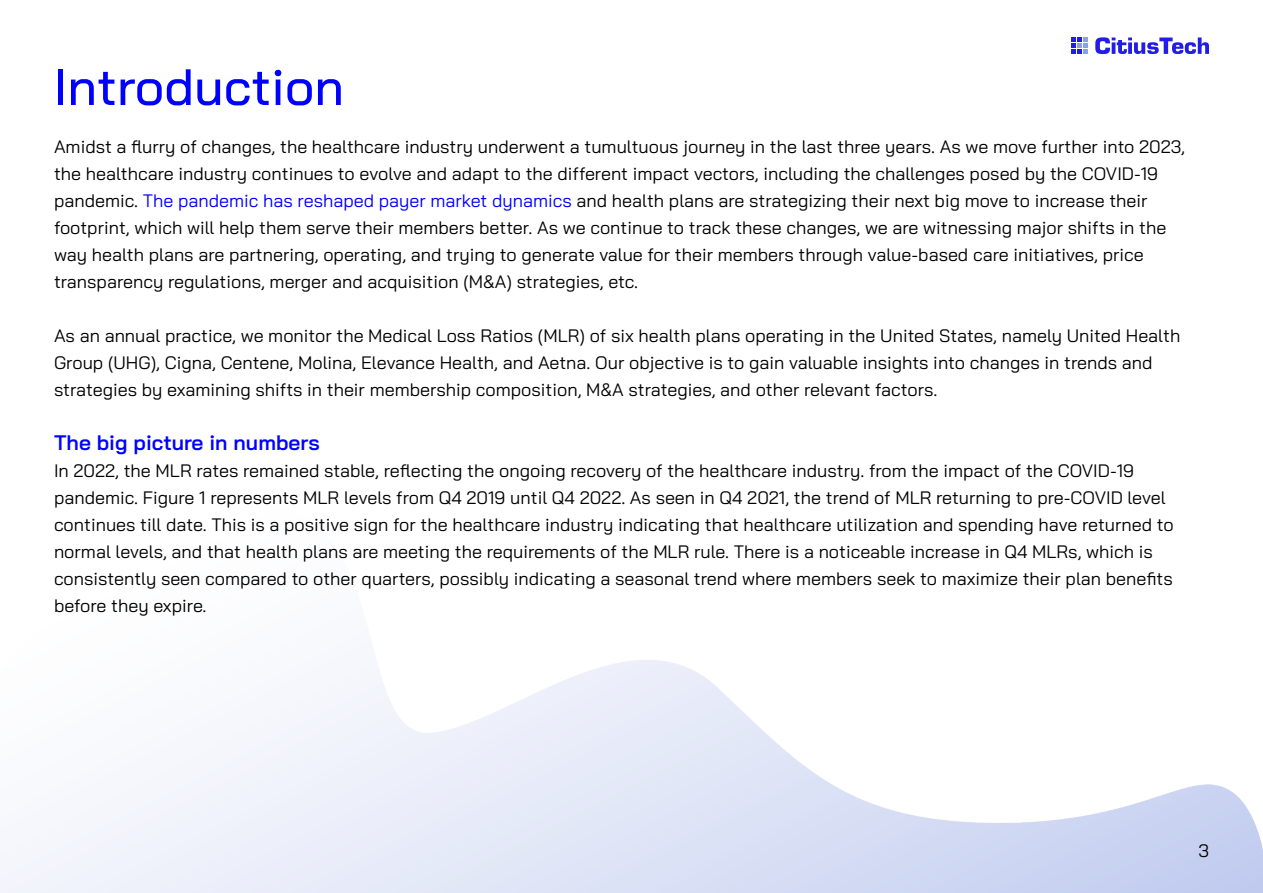
<style>
.page{position:relative;width:1263px;height:893px;background:#fff}
.page>*{position:absolute;margin:0;border:0;box-sizing:border-box;transform-origin:0 0}
.Section_Heading{font:500 51px "Bai Jamjuree";color:#00f}
.Body_Text{font:600 21px "Bai Jamjuree";color:#00f}
.Body_Text-2{font:18px/27px "Bai Jamjuree";color:#000}
.s1{color:#00f}
</style>
<div class="page">
<svg style="left:1095px;top:37px;width:114px;height:17px"></svg>
<svg style="left:1071px;top:37px;width:17px;height:17px"></svg>
<p class="Section_Heading" style="left:54px;top:58px;width:291px">Introduction</p>
<p class="Body_Text-2" style="left:54px;top:133px;width:1132px">Amidst a flurry of changes, the healthcare industry underwent a tumultuous journey in the last three years. As we move further into 2023, the healthcare industry continues to evolve and adapt to the different impact vectors, including the challenges posed by the COVID-19 pandemic. <span class="s1">The pandemic has reshaped payer market dynamics</span> and health plans are strategizing their next big move to increase their footprint, which will help them serve their members better. As we continue to track these changes, we are witnessing major shifts in the way health plans are partnering, operating, and trying to generate value for their members through value-based care initiatives, price transparency regulations, merger and acquisition (M&amp;A) strategies, etc.</p>
<p class="Body_Text-2" style="left:54px;top:322px;width:1128px">As an annual practice, we monitor the Medical Loss Ratios (MLR) of six health plans operating in the United States, namely United Health<br>Group (UHG), Cigna, Centene, Molina, Elevance Health, and Aetna. Our objective is to gain valuable insights into changes in trends and strategies by examining shifts in their membership composition, M&amp;A strategies, and other relevant factors.</p>
<p class="Body_Text" style="left:54px;top:430px;width:267px">The big picture in numbers</p>
<p class="Body_Text-2" style="left:54px;top:457px;width:1121px">In 2022, the MLR rates remained stable, reflecting the ongoing recovery of the healthcare industry. from the impact of the COVID-19 pandemic. Figure 1 represents MLR levels from Q4 2019 until Q4 2022. As seen in Q4 2021, the trend of MLR returning to pre-COVID level continues till date. This is a positive sign for the healthcare industry indicating that healthcare utilization and spending have returned to normal levels, and that health plans are meeting the requirements of the MLR rule. There is a noticeable increase in Q4 MLRs, which is consistently seen compared to other quarters, possibly indicating a seasonal trend where members seek to maximize their plan benefits before they expire.</p>
<p class="Body_Text-2" style="left:1198px;top:837px;width:12px">3</p>
</div>
